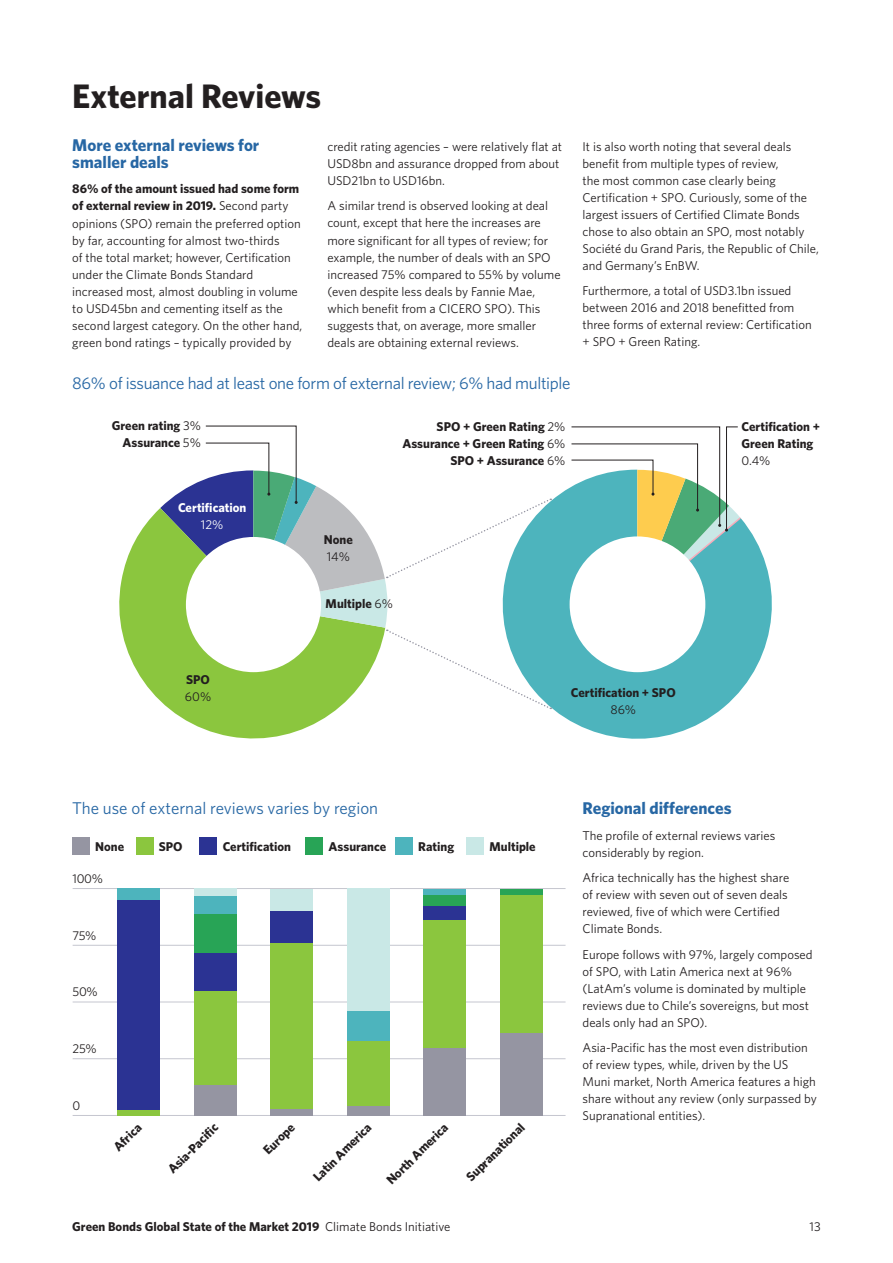
<style>
.page{position:relative;width:893px;height:1263px;background:#fff}
.page>*{position:absolute;margin:0;border:0;box-sizing:border-box;transform-origin:0 0}
.t1{font:700 34.05px "Whitney";color:#231f20}
.t2{font:16.95px "Whitney";letter-spacing:-.02em;color:#2767a4}
.t3{font:700 16.95px/17px "Whitney";color:#2767a4}
.t4{font:16.95px "Whitney";color:#2767a4}
.t5{font:12.75px/17px "Whitney";color:#231f20}
.t6{font:700 12.75px/17px "Whitney";color:#231f20;text-align:right}
.t7{font:700 12.75px "Whitney";color:#fff}
.t8{font:12.75px "Whitney";color:#fff}
.s1{font-weight:700}
.s2{font-weight:400}
</style>
<div class="page">
<svg style="left:119px;top:508px;width:218px;height:231px;fill:#8bc63e"></svg>
<svg style="left:551px;top:487px;width:221px;height:252px;fill:#4db4bd"></svg>
<div style="left:570px;top:536px;width:135px;height:136px;background:#fff;border-radius:50%"></div>
<div style="left:72px;top:838px;width:17px;height:17px;background:#9595a2"></div>
<div style="left:136px;top:838px;width:17px;height:17px;background:#8bc63e"></div>
<div style="left:200px;top:838px;width:17px;height:17px;background:#2b3393"></div>
<div style="left:395px;top:838px;width:17px;height:17px;background:#4db4bd"></div>
<div style="left:306px;top:838px;width:17px;height:17px;background:#28a456"></div>
<div style="left:467px;top:838px;width:17px;height:17px;background:#c9e8e6"></div>
<hr style="left:73px;top:1058px;width:493px;height:1px;background:#c5c6cf">
<hr style="left:73px;top:1002px;width:493px;height:1px;background:#c5c6cf">
<hr style="left:73px;top:945px;width:493px;height:1px;background:#c5c6cf">
<hr style="left:73px;top:888px;width:493px;height:1px;background:#c5c6cf">
<hr style="left:73px;top:1115px;width:493px;height:1px;background:#c5c6cf">
<div style="left:117px;top:900px;width:43px;height:210px;background:#2b3393"></div>
<div style="left:117px;top:1110px;width:43px;height:5px;background:#8bc63e"></div>
<div style="left:117px;top:889px;width:43px;height:11px;background:#4db4bd"></div>
<div style="left:194px;top:952px;width:42px;height:39px;background:#2b3393"></div>
<div style="left:194px;top:1085px;width:42px;height:30px;background:#9595a2"></div>
<div style="left:194px;top:991px;width:42px;height:94px;background:#8bc63e"></div>
<div style="left:194px;top:913px;width:42px;height:39px;background:#28a456"></div>
<div style="left:194px;top:896px;width:42px;height:17px;background:#4db4bd"></div>
<div style="left:194px;top:889px;width:42px;height:7px;background:#c9e8e6"></div>
<div style="left:270px;top:1109px;width:43px;height:6px;background:#9595a2"></div>
<div style="left:270px;top:942px;width:43px;height:167px;background:#8bc63e"></div>
<div style="left:270px;top:889px;width:43px;height:21px;background:#c9e8e6"></div>
<div style="left:270px;top:910px;width:43px;height:32px;background:#2b3393"></div>
<div style="left:347px;top:1040px;width:43px;height:66px;background:#8bc63e"></div>
<div style="left:347px;top:1106px;width:43px;height:9px;background:#9595a2"></div>
<div style="left:347px;top:1011px;width:43px;height:29px;background:#4db4bd"></div>
<div style="left:347px;top:889px;width:43px;height:122px;background:#c9e8e6"></div>
<div style="left:424px;top:906px;width:42px;height:15px;background:#2b3393"></div>
<div style="left:424px;top:921px;width:42px;height:127px;background:#8bc63e"></div>
<div style="left:424px;top:1048px;width:42px;height:67px;background:#9595a2"></div>
<div style="left:424px;top:895px;width:42px;height:11px;background:#28a456"></div>
<div style="left:424px;top:889px;width:42px;height:6px;background:#4db4bd"></div>
<div style="left:500px;top:1033px;width:43px;height:82px;background:#9595a2"></div>
<div style="left:500px;top:895px;width:43px;height:138px;background:#8bc63e"></div>
<div style="left:500px;top:889px;width:43px;height:6px;background:#28a456"></div>
<svg style="left:160px;top:425px;width:391px;height:284px"></svg>
<svg style="left:571px;top:426px;width:171px;height:178px"></svg>
<h1 class="t1" style="left:72px;top:74px;width:251px">External Reviews</h1>
<h2 class="t3" style="left:72px;top:136px;width:189px">More external reviews for smaller deals</h2>
<p class="t5" style="left:72px;top:180px;width:231px"><span class="s1">86% of the amount issued had some form of external review in 2019.</span> Second party opinions (SPO) remain the preferred option by far, accounting for almost two-thirds<br>of the total market; however, Certification under the Climate Bonds Standard increased most, almost doubling in volume to USD45bn and cementing itself as the second largest category. On the other hand, green bond ratings – typically provided by</p>
<p class="t5" style="left:327px;top:138px;width:236px">credit rating agencies – were relatively flat at<br>USD8bn and assurance dropped from about<br>USD21bn to USD16bn.</p>
<p class="t5" style="left:327px;top:197px;width:235px">A similar trend is observed looking at deal count, except that here the increases are more significant for all types of review; for example, the number of deals with an SPO increased 75% compared to 55% by volume (even despite less deals by Fannie Mae, which benefit from a CICERO SPO). This suggests that, on average, more smaller deals are obtaining external reviews.</p>
<h2 class="t2" style="left:72px;top:372px;width:500px">86% of issuance had at least one form of external review; 6% had multiple</h2>
<p class="t5" style="left:583px;top:138px;width:238px">It is also worth noting that several deals benefit from multiple types of review,<br>the most common case clearly being Certification + SPO. Curiously, some of the largest issuers of Certified Climate Bonds chose to also obtain an SPO, most notably Société du Grand Paris, the Republic of Chile, and Germany’s EnBW.</p>
<p class="t5" style="left:583px;top:282px;width:231px">Furthermore, a total of USD3.1bn issued between 2016 and 2018 benefitted from three forms of external review: Certification + SPO + Green Rating.</p>
<p class="t6" style="left:112px;top:417px;width:91px">Green rating <span class="s2">3%<br></span>Assurance <span class="s2">5%</span></p>
<p class="t6" style="left:402px;top:418px;width:165px">SPO + Green Rating <span class="s2">2%<br></span>Assurance + Green Rating <span class="s2">6%<br></span>SPO + Assurance <span class="s2">6%</span></p>
<p class="t6" style="left:742px;top:418px;width:80px;text-align:left">Certification +<br>Green Rating</p>
<p class="t5" style="left:742px;top:452px;width:30px">0.4%</p>
<p class="t7" style="left:178px;top:499px;width:70px">Certification</p>
<p class="t8" style="left:201px;top:516px;width:24px">12%</p>
<p class="t6" style="left:324px;top:531px;width:31px">None</p>
<p class="t5" style="left:327px;top:548px;width:25px">14%</p>
<p class="t6" style="left:326px;top:594px;width:69px">Multiple <span class="s2">6%</span></p>
<p class="t6" style="left:186px;top:671px;width:25px">SPO</p>
<p class="t5" style="left:185px;top:688px;width:28px">60%</p>
<p class="t6" style="left:571px;top:684px;width:106px">Certification + SPO</p>
<p class="t5" style="left:610px;top:701px;width:27px">86%</p>
<h2 class="t4" style="left:72px;top:797px;width:307px">The use of external reviews varies by region</h2>
<p class="t6" style="left:95px;top:838px;width:31px">None</p>
<p class="t6" style="left:159px;top:838px;width:25px">SPO</p>
<p class="t6" style="left:223px;top:838px;width:70px">Certification</p>
<p class="t6" style="left:329px;top:838px;width:59px">Assurance</p>
<p class="t6" style="left:418px;top:838px;width:37px">Rating</p>
<p class="t6" style="left:489px;top:838px;width:48px">Multiple</p>
<p class="t5" style="left:73px;top:870px;width:32px">100%</p>
<p class="t5" style="left:73px;top:926px;width:25px">75%</p>
<p class="t5" style="left:73px;top:983px;width:27px">50%</p>
<p class="t5" style="left:73px;top:1040px;width:26px">25%</p>
<p class="t5" style="left:73px;top:1097px;width:9px">0</p>
<p class="t6" style="left:110px;top:1142px;width:35px;rotate:-45deg">Africa</p>
<p class="t6" style="left:164px;top:1165px;width:67px;rotate:-45deg">Asia-Pacifi c</p>
<p class="t6" style="left:259px;top:1146px;width:40px;rotate:-45deg">Europe</p>
<p class="t6" style="left:309px;top:1173px;width:78px;rotate:-45deg">Latin America</p>
<p class="t6" style="left:383px;top:1176px;width:82px;rotate:-45deg">North America</p>
<p class="t6" style="left:462px;top:1173px;width:78px;rotate:-45deg">Supranational</p>
<h2 class="t3" style="left:583px;top:799px;width:151px">Regional differences</h2>
<p class="t5" style="left:583px;top:827px;width:194px">The profile of external reviews varies considerably by region.</p>
<p class="t5" style="left:583px;top:869px;width:208px">Africa technically has the highest share of review with seven out of seven deals reviewed, five of which were Certified Climate Bonds.</p>
<p class="t5" style="left:583px;top:946px;width:232px">Europe follows with 97%, largely composed of SPO, with Latin America next at 96% (LatAm’s volume is dominated by multiple reviews due to Chile’s sovereigns, but most deals only had an SPO).</p>
<p class="t5" style="left:583px;top:1039px;width:236px">Asia-Pacific has the most even distribution of review types, while, driven by the US Muni market, North America features a high share without any review (only surpassed by Supranational entities).</p>
<p class="t6" style="left:72px;top:1218px;width:380px">Green Bonds Global State of the Market 2019 <span class="s2">Climate Bonds Initiative</span></p>
<p class="t5" style="left:809px;top:1218px;width:13px">13</p>
</div>
